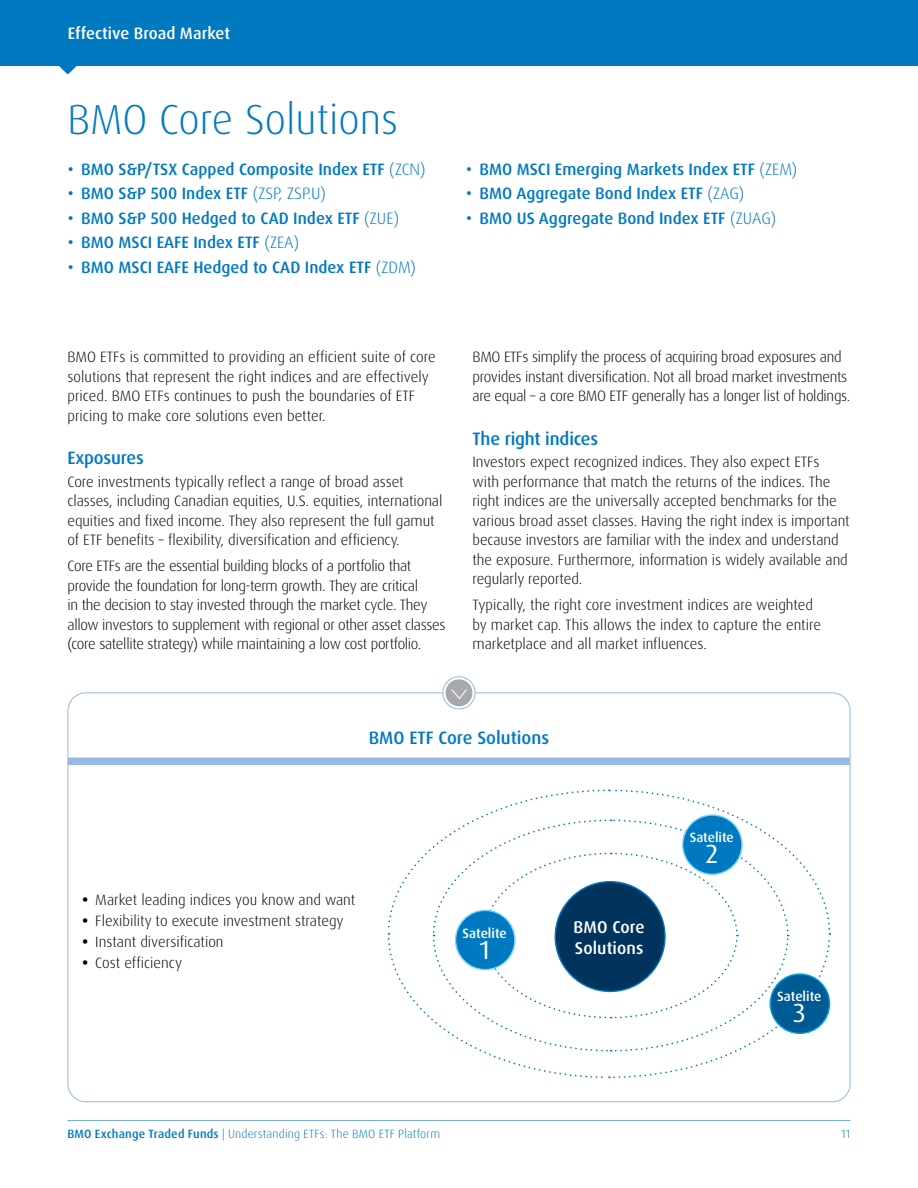
<style>
.page{position:relative;width:918px;height:1188px;background:#fff}
.page>*{position:absolute;margin:0;border:0;box-sizing:border-box;transform-origin:0 0}
.Section_Head__H2{font:300 42px "Dax Pro";color:#0079c1}
.t1{font:26.25px "Dax Pro";color:#fff}
.Paragraph_head__H3{font:500 18px "Dax Pro";letter-spacing:-.01em;color:#0079c1}
.Table___Chart_head{font:500 18px "Dax Pro";color:#0079c1}
.t2{font:500 16.95px "Dax Pro";letter-spacing:.005em;color:#fff}
.t3{font:500 16.5px "Dax Pro";color:#0079c1}
.t4{font:500 16.5px "Dax Pro";color:#fff}
.Body{font:300 15px/19.5px "Dax Pro";letter-spacing:-.005em;color:#000}
.t5{font:500 13.5px "Dax Pro";color:#fff}
.t6{font:300 12px "Dax Pro";letter-spacing:.015em;color:#0079c1}
.s1{font-weight:300}
.s2{font-weight:500}
</style>
<div class="page">
<hr style="left:68px;top:1120px;width:782px;height:1px;background:#7cacdc">
<svg style="left:59px;top:66px;width:18px;height:8px"></svg>
<div style="left:0;top:0;width:918px;height:66px;background:#0079c1"></div>
<div style="left:68px;top:758px;width:782px;height:7px;background:#95b9e2"></div>
<svg style="left:387px;top:789px;width:444px;height:290px"></svg>
<div style="left:555px;top:882px;width:110px;height:109px;background:#00345d;border-radius:50%"></div>
<div style="left:456px;top:910px;width:59px;height:60px;background:#0079c1;border-radius:50%"></div>
<div style="left:455px;top:910px;width:61px;height:60px;border:1px solid #7ed3f7;border-radius:50%"></div>
<div style="left:683px;top:815px;width:59px;height:59px;background:#0079c1;border-radius:50%"></div>
<div style="left:682px;top:814px;width:61px;height:61px;border:1px solid #7ed3f7;border-radius:50%"></div>
<div style="left:770px;top:974px;width:60px;height:59px;background:#005a93;border-radius:50%"></div>
<div style="left:770px;top:973px;width:60px;height:61px;border:1px solid #00a0db;border-radius:50%"></div>
<svg style="left:443px;top:676px;width:32px;height:33px"></svg>
<div style="left:446px;top:679px;width:26px;height:27px;background:#a7a9ac;border-radius:50%"></div>
<svg style="left:451px;top:689px;width:16px;height:10px"></svg>
<p class="t4" style="left:68px;top:23px;width:164px">Effective Broad Market</p>
<h2 class="Section_Head__H2" style="left:68px;top:93px;width:332px">BMO Core Solutions</h2>
<p class="t3" style="left:68px;top:159px;width:359px">• BMO S&amp;P/TSX Capped Composite Index ETF <span class="s1">(ZCN)</span></p>
<p class="t3" style="left:68px;top:183px;width:260px">• BMO S&amp;P 500 Index ETF <span class="s1">(ZSP, ZSP.U)</span></p>
<p class="t3" style="left:68px;top:208px;width:333px">• BMO S&amp;P 500 Hedged to CAD Index ETF <span class="s1">(ZUE)</span></p>
<p class="t3" style="left:68px;top:232px;width:233px">• BMO MSCI EAFE Index ETF <span class="s1">(ZEA)</span></p>
<p class="t3" style="left:68px;top:257px;width:350px">• BMO MSCI EAFE Hedged to CAD Index ETF <span class="s1">(ZDM)</span></p>
<p class="t3" style="left:466px;top:159px;width:333px">• BMO MSCI Emerging Markets Index ETF <span class="s1">(ZEM)</span></p>
<p class="t3" style="left:466px;top:183px;width:280px">• BMO Aggregate Bond Index ETF <span class="s1">(ZAG)</span></p>
<p class="t3" style="left:466px;top:208px;width:312px">• BMO US Aggregate Bond Index ETF <span class="s1">(ZUAG)</span></p>
<p class="Body" style="left:68px;top:347px;width:370px">BMO ETFs is committed to providing an efficient suite of core solutions that represent the right indices and are effectively priced. BMO ETFs continues to push the boundaries of ETF pricing to make core solutions even better.</p>
<h3 class="Paragraph_head__H3" style="left:68px;top:447px;width:78px">Exposures</h3>
<p class="Body" style="left:68px;top:472px;width:376px">Core investments typically reflect a range of broad asset classes, including Canadian equities, U.S. equities, international equities and fixed income. They also represent the full gamut of ETF benefits – flexibility, diversification and efficiency.</p>
<p class="Body" style="left:68px;top:556px;width:379px">Core ETFs are the essential building blocks of a portfolio that provide the foundation for long-term growth. They are critical<br>in the decision to stay invested through the market cycle. They allow investors to supplement with regional or other asset classes (core satellite strategy) while maintaining a low cost portfolio.</p>
<p class="Body" style="left:472px;top:347px;width:380px">BMO ETFs simplify the process of acquiring broad exposures and provides instant diversification. Not all broad market investments are equal – a core BMO ETF generally has a longer list of holdings.</p>
<h3 class="Paragraph_head__H3" style="left:472px;top:427px;width:127px">The right indices</h3>
<p class="Body" style="left:472px;top:452px;width:379px">Investors expect recognized indices. They also expect ETFs with performance that match the returns of the indices. The right indices are the universally accepted benchmarks for the various broad asset classes. Having the right index is important because investors are familiar with the index and understand the exposure. Furthermore, information is widely available and regularly reported.</p>
<p class="Body" style="left:472px;top:595px;width:350px">Typically, the right core investment indices are weighted by market cap. This allows the index to capture the entire marketplace and all market influences.</p>
<h3 class="Table___Chart_head" style="left:369px;top:726px;width:182px">BMO ETF Core Solutions</h3>
<p class="Body" style="left:95px;top:890px;width:262px">Market leading indices you know and want</p>
<p class="Body" style="left:95px;top:911px;width:250px">Flexibility to execute investment strategy</p>
<p class="Body" style="left:95px;top:932px;width:130px">Instant diversification</p>
<p class="Body" style="left:95px;top:953px;width:88px">Cost efficiency</p>
<p class="t5" style="left:463px;top:924px;width:46px">Satelite</p>
<p class="t1" style="left:479px;top:933px;width:12px">1</p>
<p class="t2" style="left:574px;top:916px;width:73px">BMO Core</p>
<p class="t2" style="left:575px;top:937px;width:70px">Solutions</p>
<p class="t5" style="left:690px;top:829px;width:46px">Satelite</p>
<p class="t1" style="left:705px;top:837px;width:14px">2</p>
<p class="t5" style="left:777px;top:988px;width:46px">Satelite</p>
<p class="t1" style="left:793px;top:996px;width:14px">3</p>
<p class="t6" style="left:68px;top:1126px;width:374px"><span class="s2">BMO Exchange Traded Funds</span> | Understanding ETFs: The BMO ETF Platform</p>
<p class="t6" style="left:841px;top:1126px;width:11px">11</p>
</div>
